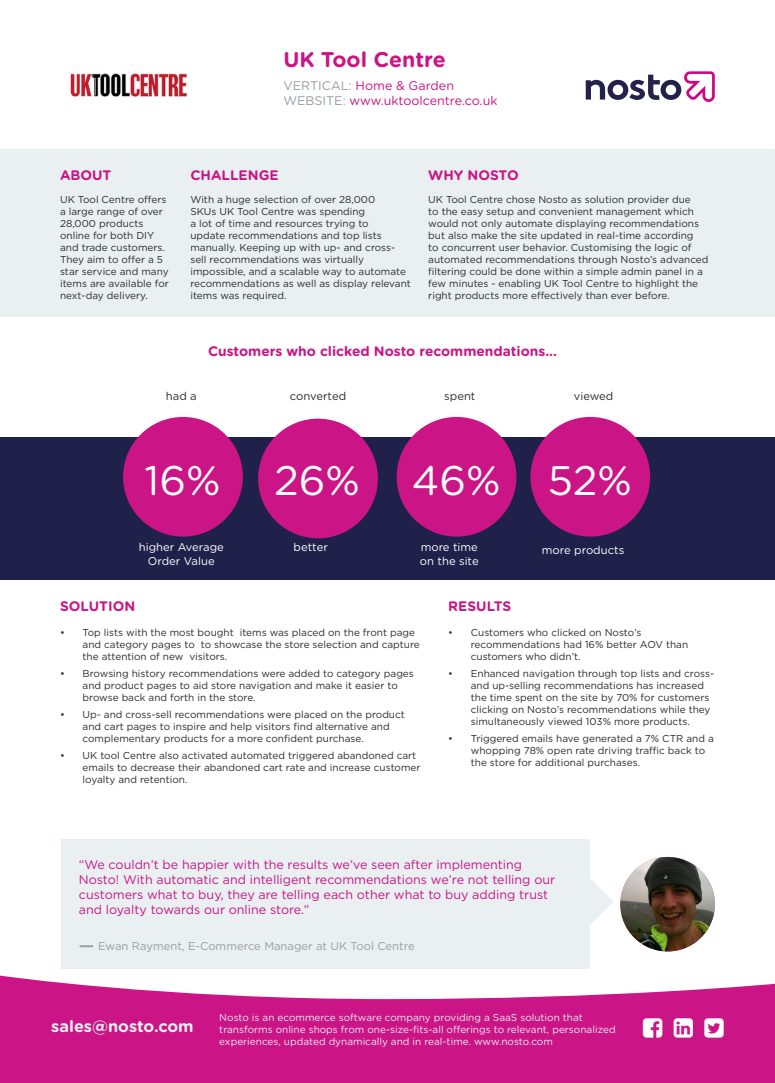
<style>
.page{position:relative;width:775px;height:1083px;background:#fff}
.page>*{position:absolute;margin:0;border:0;box-sizing:border-box;transform-origin:0 0}
.Buble{font:41.25px "Gotham Rounded";color:#fff}
.t1{font:700 21.25px "Gotham Rounded";color:#cb1485}
.t2{font:700 16.25px "Gotham Rounded";color:#eaeff2}
.t3{font:700 13.75px "Gotham Rounded";color:#c91585}
.Quote_paragraph{font:12.5px/15px "Gotham";color:#c91585}
.t4{font:12.5px/15px "Gotham Rounded";color:#cb1485}
.Buble_top{font:11.25px "Gotham Rounded";color:#fff}
.Quote_author{font:11.25px "Gotham";color:#999da1}
.Buble_top-2{font:11.25px "Gotham Rounded";color:#2b2b2d}
.Paragraph{font:10px/12px "Gotham";color:#2b2b2d}
.t5{font:10px/12px "Gotham Rounded";color:#eaeff2}
.s1{color:#999da1}
</style>
<div class="page">
<img style="left:70px;top:73px;width:117px;height:24px">
<svg style="left:0;top:975px;width:774px;height:107px;fill:#cb1485"></svg>
<svg style="left:585px;top:71px;width:129px;height:31px"></svg>
<div style="left:0;top:437px;width:774px;height:143px;background:#20214a"></div>
<div style="left:0;top:149px;width:774px;height:167px;background:#eaeff2"></div>
<div style="left:258px;top:418px;width:119px;height:120px;background:#cb1485;border-radius:50%"></div>
<div style="left:396px;top:417px;width:120px;height:119px;background:#cb1485;border-radius:50%"></div>
<div style="left:530px;top:417px;width:119px;height:119px;background:#cb1485;border-radius:50%"></div>
<div style="left:123px;top:417px;width:120px;height:119px;background:#cb1485;border-radius:50%"></div>
<img style="left:620px;top:856px;width:94px;height:95px;border-radius:47px">
<div style="left:61px;top:839px;width:528px;height:129px;background:#eaeff2"></div>
<svg style="left:589px;top:877px;width:24px;height:48px"></svg>
<svg style="left:80px;top:945px;width:13px;height:2px"></svg>
<svg style="left:642px;top:1017px;width:20px;height:20px"></svg>
<svg style="left:673px;top:1017px;width:19px;height:20px"></svg>
<svg style="left:704px;top:1017px;width:19px;height:20px"></svg>
<h2 class="t1" style="left:283px;top:44px;width:164px">UK Tool Centre</h2>
<p class="t4" style="left:283px;top:77px;width:215px"><span class="s1">VERTICAL:</span> Home &amp; Garden<br><span class="s1">WEBSITE:</span> www.uktoolcentre.co.uk</p>
<p class="t3" style="left:60px;top:165px;width:53px">ABOUT</p>
<p class="Paragraph" style="left:60px;top:193px;width:110px">UK Tool Centre offers a large range of over<br>28,000 products online for both DIY and trade customers.<br>They aim to offer a 5 star service and many items are available for next-day delivery.</p>
<p class="t3" style="left:190px;top:165px;width:90px">CHALLENGE</p>
<p class="t3" style="left:428px;top:165px;width:92px">WHY NOSTO</p>
<p class="Paragraph" style="left:190px;top:193px;width:222px">With a huge selection of over 28,000<br>SKUs UK Tool Centre was spending<br>a lot of time and resources trying to<br>update recommendations and top lists manually. Keeping up with up- and cross&shy;sell recommendations was virtually impossible, and a scalable way to automate recommendations as well as display relevant items was required.</p>
<p class="Paragraph" style="left:428px;top:193px;width:281px">UK Tool Centre chose Nosto as solution provider due<br>to the easy setup and convenient management which would not only automate displaying recommendations but also make the site updated in real-time according<br>to concurrent user behavior. Customising the logic of automated recommendations through Nosto’s advanced filtering could be done within a simple admin panel in a few minutes - enabling UK Tool Centre to highlight the right products more effectively than ever before.</p>
<p class="t3" style="left:208px;top:340px;width:350px">Customers who clicked Nosto recommendations...</p>
<p class="Buble_top-2" style="left:166px;top:388px;width:32px">had a</p>
<p class="Buble_top-2" style="left:290px;top:388px;width:58px">converted</p>
<p class="Buble_top-2" style="left:444px;top:388px;width:33px">spent</p>
<p class="Buble_top-2" style="left:573px;top:388px;width:41px">viewed</p>
<p class="Buble" style="left:144px;top:452px;width:77px">16%</p>
<p class="Buble" style="left:274px;top:452px;width:87px">26%</p>
<p class="Buble" style="left:411px;top:452px;width:90px">46%</p>
<p class="Buble" style="left:547px;top:452px;width:85px">52%</p>
<p class="Buble_top" style="left:139px;top:539px;width:86px">higher Average</p>
<p class="Buble_top" style="left:148px;top:553px;width:68px">Order Value</p>
<p class="Buble_top" style="left:293px;top:539px;width:36px">better</p>
<p class="Buble_top" style="left:420px;top:539px;width:59px">more time</p>
<p class="Buble_top" style="left:419px;top:553px;width:60px">on the site</p>
<p class="Buble_top" style="left:541px;top:542px;width:84px">more products</p>
<p class="t3" style="left:60px;top:596px;width:77px">SOLUTION</p>
<p class="t3" style="left:448px;top:596px;width:64px">RESULTS</p>
<p class="Paragraph" style="left:82px;top:626px;width:338px;text-indent:-22px">• Top lists with the most bought items was placed on the front page and category pages to to showcase the store selection and capture the attention of new visitors.</p>
<p class="Paragraph" style="left:82px;top:667px;width:332px;text-indent:-22px">• Browsing history recommendations were added to category pages and product pages to aid store navigation and make it easier to browse back and forth in the store.</p>
<p class="Paragraph" style="left:82px;top:708px;width:323px;text-indent:-22px">• Up- and cross-sell recommendations were placed on the product and cart pages to inspire and help visitors find alternative and complementary products for a more confident purchase.</p>
<p class="Paragraph" style="left:82px;top:749px;width:339px;text-indent:-22px">• UK tool Centre also activated automated triggered abandoned cart emails to decrease their abandoned cart rate and increase customer loyalty and retention.</p>
<p class="Paragraph" style="left:470px;top:626px;width:219px;text-indent:-22px">• Customers who clicked on Nosto’s recommendations had 16% better AOV than customers who didn’t.</p>
<p class="Paragraph" style="left:470px;top:667px;width:245px;text-indent:-22px">• Enhanced navigation through top lists and cross&shy;and up-selling recommendations has increased the time spent on the site by 70% for customers clicking on Nosto’s recommendations while they simultaneously viewed 103% more products.</p>
<p class="Paragraph" style="left:470px;top:732px;width:244px;text-indent:-22px">• Triggered emails have generated a 7% CTR and a whopping 78% open rate driving traffic back to the store for additional purchases.</p>
<p class="Quote_paragraph" style="left:79px;top:856px;width:477px">“We couldn’t be happier with the results we’ve seen after implementing Nosto! With automatic and intelligent recommendations we’re not telling our customers what to buy, they are telling each other what to buy adding trust and loyalty towards our online store.”</p>
<p class="Quote_author" style="left:98px;top:939px;width:318px">Ewan Rayment, E-Commerce Manager at UK Tool Centre</p>
<h3 class="t2" style="left:51px;top:1014px;width:144px">sales@nosto.com</h3>
<p class="t5" style="left:219px;top:1011px;width:397px">Nosto is an ecommerce software company providing a SaaS solution that transforms online shops from one-size-fits-all offerings to relevant, personalized experiences, updated dynamically and in real-time. www.nosto.com</p>
</div>
